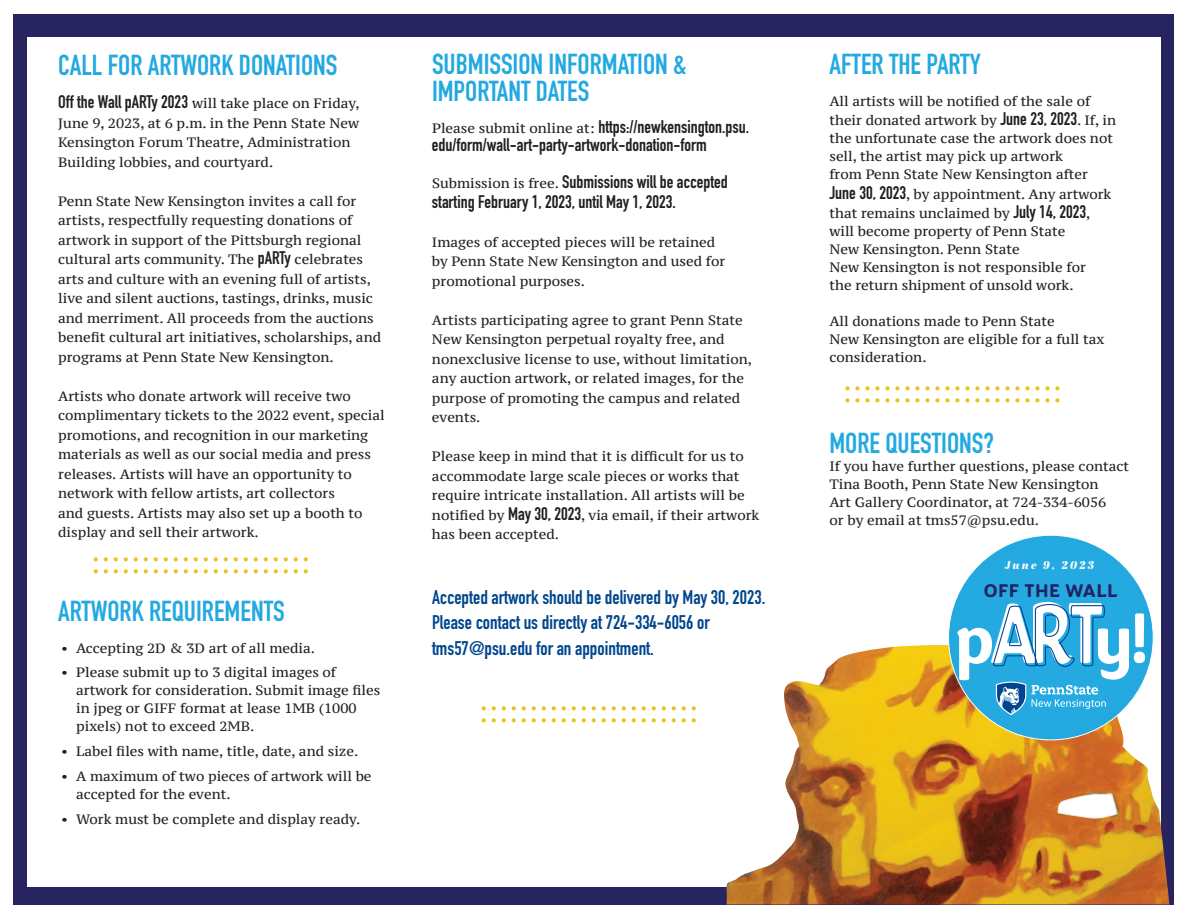
<style>
.page{position:relative;width:1188px;height:918px;background:#fff}
.page>*{position:absolute;margin:0;border:0;box-sizing:border-box;transform-origin:0 0}
.t1{font:36px "Minion Pro";color:#ebc21b}
.t2{font:700 28.5px/27px "DIN Condensed";color:#23a9e0}
.t3{font:700 19.5px/25.5px "DIN Condensed";color:#01468e}
.t4{font:700 19.05px "Congenial";letter-spacing:.025em;color:#252161}
.t5{font:700 18px/18px "DIN Condensed";color:#231f20}
.t6{font:13.5px/19.5px "PT Serif Caption";color:#231f20}
.t7{font:italic 11.25px "Abril Fatface";letter-spacing:.2em;color:#fff}
.s1{font-family:"DIN Condensed";font-weight:700;font-size:18px}
.s2{font-family:"PT Serif Caption";font-weight:400;font-size:13.5px}
</style>
<div class="page">
<div style="left:14px;top:14px;width:1160px;height:890px;background:#282460"></div>
<div style="left:27px;top:38px;width:1134px;height:849px;background:#fff"></div>
<img style="left:726px;top:645px;width:443px;height:259px">
<svg style="left:1057px;top:793px;width:61px;height:27px"></svg>
<div style="left:949px;top:535px;width:204px;height:205px;background:#23a9e0;border-radius:50%"></div>
<svg style="left:955px;top:542px;width:191px;height:191px"></svg>
<h2 class="t2" style="left:58px;top:52px;width:281px">CALL FOR ARTWORK DONATIONS</h2>
<p class="t6" style="left:58px;top:94px;width:303px"><span class="s1">Off the Wall pARTy 2023</span> will take place on Friday, June 9, 2023, at 6 p.m. in the Penn State New Kensington Forum Theatre, Administration Building lobbies, and courtyard.</p>
<p class="t6" style="left:58px;top:191px;width:324px">Penn State New Kensington invites a call for artists, respectfully requesting donations of artwork in support of the Pittsburgh regional cultural arts community. The <span class="s1">pARTy</span> celebrates arts and culture with an evening full of artists, live and silent auctions, tastings, drinks, music and merriment. All proceeds from the auctions benefit cultural art initiatives, scholarships, and programs at Penn State New Kensington.</p>
<p class="t6" style="left:58px;top:386px;width:328px">Artists who donate artwork will receive two complimentary tickets to the 2022 event, special promotions, and recognition in our marketing materials as well as our social media and press releases. Artists will have an opportunity to network with fellow artists, art collectors<br>and guests. Artists may also set up a booth to display and sell their artwork.</p>
<h1 class="t1" style="left:92px;top:525px;width:220px">......................</h1>
<h1 class="t1" style="left:92px;top:537px;width:220px">......................</h1>
<h2 class="t2" style="left:58px;top:597px;width:228px">ARTWORK REQUIREMENTS</h2>
<p class="t6" style="left:61px;top:638px;width:255px">• Accepting 2D &amp; 3D art of all media.</p>
<p class="t6" style="left:76px;top:663px;width:306px;line-height:18px;text-indent:-15px">• Please submit up to 3 digital images of artwork for consideration. Submit image files in jpeg or GIFF format at lease 1MB (1000 pixels) not to exceed 2MB.</p>
<p class="t6" style="left:61px;top:741px;width:299px">• Label files with name, title, date, and size.</p>
<p class="t6" style="left:76px;top:767px;width:297px;line-height:18px;text-indent:-15px">• A maximum of two pieces of artwork will be accepted for the event.</p>
<p class="t6" style="left:61px;top:809px;width:301px">• Work must be complete and display ready.</p>
<h2 class="t2" style="left:432px;top:51px;width:256px">SUBMISSION INFORMATION &amp;<br>IMPORTANT DATES</h2>
<h3 class="t5" style="left:432px;top:117px;width:319px"><span class="s2">Please submit online at:</span> https://newkensington.psu. edu/form/wall-art-party-artwork-donation-form</h3>
<h3 class="t5" style="left:432px;top:172px;width:297px;line-height:19.5px"><span class="s2">Submission is free.</span> Submissions will be accepted starting February 1, 2023, until May 1, 2023.</h3>
<p class="t6" style="left:432px;top:232px;width:295px">Images of accepted pieces will be retained by Penn State New Kensington and used for promotional purposes.</p>
<p class="t6" style="left:432px;top:310px;width:322px">Artists participating agree to grant Penn State New Kensington perpetual royalty free, and nonexclusive license to use, without limitation, any auction artwork, or related images, for the purpose of promoting the campus and related events.</p>
<p class="t6" style="left:432px;top:447px;width:329px">Please keep in mind that it is difficult for us to accommodate large scale pieces or works that require intricate installation. All artists will be notified by <span class="s1">May 30, 2023</span>, via email, if their artwork has been accepted.</p>
<h3 class="t3" style="left:432px;top:584px;width:335px">Accepted artwork should be delivered by May 30, 2023.<br>Please contact us directly at 724-334-6056 or tms57@psu.edu for an appointment.</h3>
<h1 class="t1" style="left:480px;top:674px;width:220px">......................</h1>
<h1 class="t1" style="left:480px;top:686px;width:220px">......................</h1>
<h2 class="t2" style="left:829px;top:51px;width:153px">AFTER THE PARTY</h2>
<p class="t6" style="left:829px;top:91px;width:288px">All artists will be notified of the sale of their donated artwork by <span class="s1">June 23, 2023</span>. If, in</p>
<p class="t6" style="left:829px;top:129px;width:285px;line-height:18px">the unfortunate case the artwork does not sell, the artist may pick up artwork<br>from Penn State New Kensington after</p>
<p class="t6" style="left:829px;top:184px;width:284px"><span class="s1">June 30, 2023</span>, by appointment. Any artwork that remains unclaimed by <span class="s1">July 14, 2023</span>,</p>
<p class="t6" style="left:829px;top:222px;width:258px;line-height:18px">will become property of Penn State New Kensington. Penn State<br>New Kensington is not responsible for the return shipment of unsold work.</p>
<p class="t6" style="left:829px;top:312px;width:276px;line-height:18px">All donations made to Penn State<br>New Kensington are eligible for a full tax consideration.</p>
<h1 class="t1" style="left:843px;top:355px;width:220px">......................</h1>
<h1 class="t1" style="left:843px;top:367px;width:220px">......................</h1>
<h2 class="t2" style="left:829px;top:429px;width:166px">MORE QUESTIONS?</h2>
<p class="t6" style="left:829px;top:457px;width:301px;line-height:18px">If you have further questions, please contact Tina Booth, Penn State New Kensington<br>Art Gallery Coordinator, at 724-334-6056<br>or by email at tms57@psu.edu.</p>
<p class="t7" style="left:1005px;top:557px;width:91px">June 9, 2023</p>
<h3 class="t4" style="left:984px;top:578px;width:135px">OFF THE WALL</h3>
</div>
